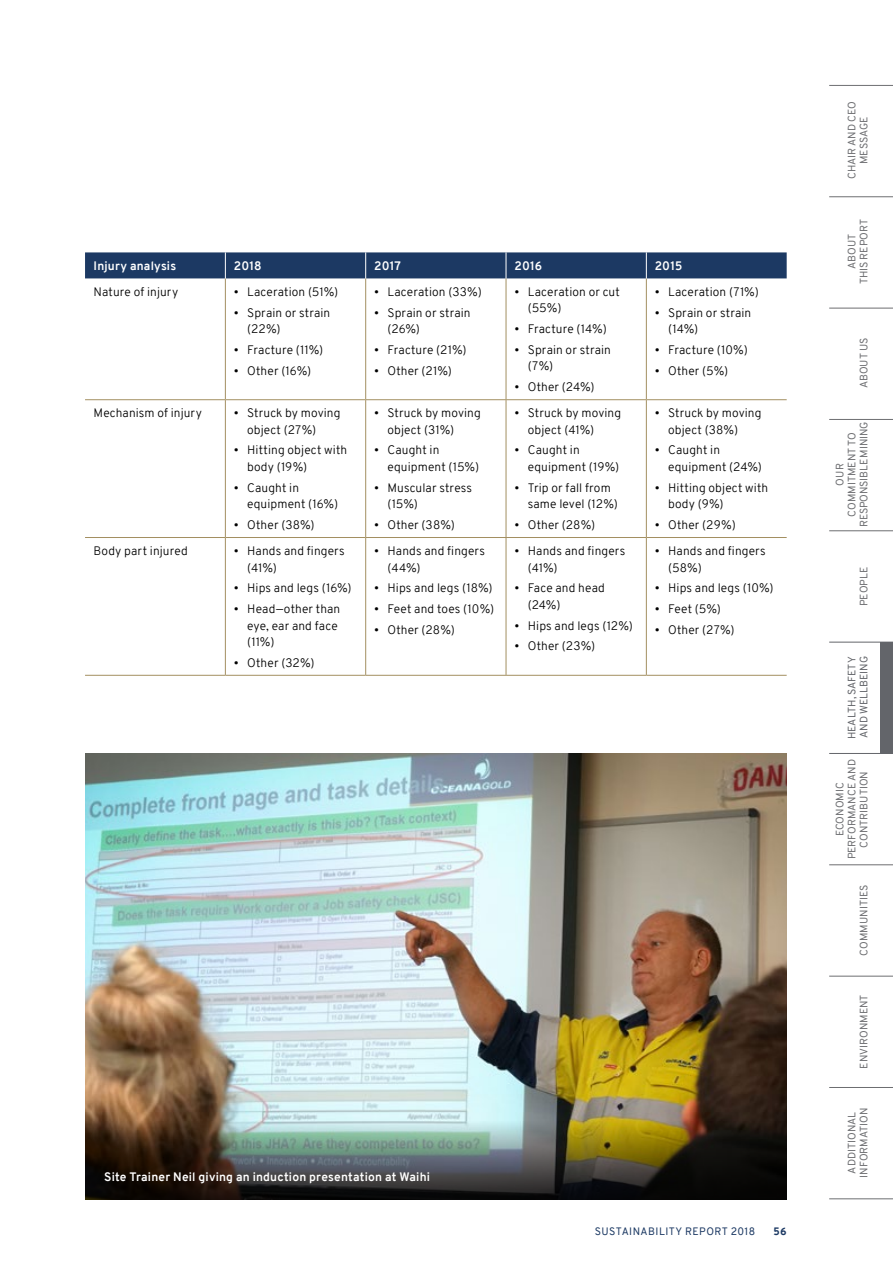
<style>
.page{position:relative;width:893px;height:1263px;background:#fff}
.page>*{position:absolute;margin:0;border:0;box-sizing:border-box;transform-origin:0 0}
.P_Body_Copy{font:300 12px/16.5px "Overpass";letter-spacing:.01em;color:#000}
.P_Caption{font:700 12px "Overpass";letter-spacing:.015em;color:#fff}
.H5_Table_heading_1{font:700 12px "Overpass";letter-spacing:.015em;color:#fff}
.t1{font:10.5px/12px "Overpass";color:#6d6e71;text-align:center}
.t2{font:10.5px/12px "Overpass";letter-spacing:.005em;color:#63656a}
.t3{font:10.5px "Overpass";letter-spacing:.04em;color:#1c3963}
.t4{font:800 10.5px "Overpass";color:#1c3963}
</style>
<div class="page">
<img style="left:85px;top:754px;width:702px;height:360px">
<img style="left:85px;top:1114px;width:702px;height:85px">
<hr style="left:85px;top:399px;width:140px;height:1px;background:#a38f61">
<hr style="left:225px;top:399px;width:141px;height:1px;background:#a38f61">
<hr style="left:366px;top:399px;width:140px;height:1px;background:#a38f61">
<hr style="left:506px;top:399px;width:140px;height:1px;background:#a38f61">
<hr style="left:646px;top:399px;width:141px;height:1px;background:#a38f61">
<hr style="left:85px;top:537px;width:140px;height:1px;background:#a38f61">
<hr style="left:225px;top:537px;width:141px;height:1px;background:#a38f61">
<hr style="left:366px;top:537px;width:140px;height:1px;background:#a38f61">
<hr style="left:506px;top:537px;width:140px;height:1px;background:#a38f61">
<hr style="left:646px;top:537px;width:141px;height:1px;background:#a38f61">
<hr style="left:85px;top:675px;width:140px;height:1px;background:#a38f61">
<hr style="left:225px;top:675px;width:141px;height:1px;background:#a38f61">
<hr style="left:366px;top:675px;width:140px;height:1px;background:#a38f61">
<hr style="left:506px;top:675px;width:140px;height:1px;background:#a38f61">
<hr style="left:646px;top:675px;width:141px;height:1px;background:#a38f61">
<hr style="left:225px;top:278px;width:1px;height:121px;background:#a38f61">
<hr style="left:365px;top:278px;width:1px;height:121px;background:#a38f61">
<hr style="left:506px;top:278px;width:1px;height:121px;background:#a38f61">
<hr style="left:646px;top:278px;width:1px;height:121px;background:#a38f61">
<hr style="left:225px;top:400px;width:1px;height:137px;background:#a38f61">
<hr style="left:365px;top:400px;width:1px;height:137px;background:#a38f61">
<hr style="left:506px;top:400px;width:1px;height:137px;background:#a38f61">
<hr style="left:646px;top:400px;width:1px;height:137px;background:#a38f61">
<hr style="left:225px;top:538px;width:1px;height:137px;background:#a38f61">
<hr style="left:365px;top:538px;width:1px;height:137px;background:#a38f61">
<hr style="left:506px;top:538px;width:1px;height:137px;background:#a38f61">
<hr style="left:646px;top:538px;width:1px;height:137px;background:#a38f61">
<div style="left:85px;top:252px;width:702px;height:26px;background:#1c3963"></div>
<hr style="left:829px;top:85px;width:64px;height:1px;background:#6d6e71">
<hr style="left:829px;top:308px;width:64px;height:1px;background:#6d6e71">
<hr style="left:829px;top:530px;width:64px;height:1px;background:#6d6e71">
<hr style="left:829px;top:753px;width:64px;height:1px;background:#63656a">
<hr style="left:829px;top:976px;width:64px;height:1px;background:#6d6e71">
<hr style="left:829px;top:196px;width:64px;height:1px;background:#6d6e71">
<hr style="left:829px;top:419px;width:64px;height:1px;background:#6d6e71">
<hr style="left:829px;top:642px;width:64px;height:1px;background:#63656a">
<hr style="left:829px;top:864px;width:64px;height:1px;background:#6d6e71">
<hr style="left:829px;top:1087px;width:64px;height:1px;background:#6d6e71">
<hr style="left:829px;top:1198px;width:64px;height:1px;background:#6d6e71">
<div style="left:880px;top:642px;width:13px;height:111px;background:#63656a"></div>
<h5 class="H5_Table_heading_1" style="left:94px;top:257px;width:84px">Injury analysis</h5>
<h5 class="H5_Table_heading_1" style="left:234px;top:257px;width:29px">2018</h5>
<h5 class="H5_Table_heading_1" style="left:374px;top:257px;width:28px">2017</h5>
<h5 class="H5_Table_heading_1" style="left:514px;top:257px;width:29px">2016</h5>
<h5 class="H5_Table_heading_1" style="left:655px;top:257px;width:29px">2015</h5>
<p class="P_Body_Copy" style="left:94px;top:284px;width:86px">Nature of injury</p>
<p class="P_Body_Copy" style="left:234px;top:284px;width:106px">• Laceration (51%)</p>
<p class="P_Body_Copy" style="left:247px;top:304px;width:85px;text-indent:-13px">• Sprain or strain (22%)</p>
<p class="P_Body_Copy" style="left:234px;top:342px;width:91px">• Fracture (11%)</p>
<p class="P_Body_Copy" style="left:234px;top:362px;width:79px">• Other (16%)</p>
<p class="P_Body_Copy" style="left:374px;top:284px;width:109px">• Laceration (33%)</p>
<p class="P_Body_Copy" style="left:387px;top:304px;width:85px;text-indent:-13px">• Sprain or strain (26%)</p>
<p class="P_Body_Copy" style="left:374px;top:342px;width:94px">• Fracture (21%)</p>
<p class="P_Body_Copy" style="left:374px;top:362px;width:79px">• Other (21%)</p>
<p class="P_Body_Copy" style="left:528px;top:284px;width:94px;text-indent:-13px">• Laceration or cut (55%)</p>
<p class="P_Body_Copy" style="left:514px;top:321px;width:94px">• Fracture (14%)</p>
<p class="P_Body_Copy" style="left:528px;top:342px;width:85px;text-indent:-13px">• Sprain or strain (7%)</p>
<p class="P_Body_Copy" style="left:514px;top:379px;width:82px">• Other (24%)</p>
<p class="P_Body_Copy" style="left:655px;top:284px;width:105px">• Laceration (71%)</p>
<p class="P_Body_Copy" style="left:668px;top:304px;width:85px;text-indent:-13px">• Sprain or strain (14%)</p>
<p class="P_Body_Copy" style="left:655px;top:342px;width:94px">• Fracture (10%)</p>
<p class="P_Body_Copy" style="left:655px;top:362px;width:75px">• Other (5%)</p>
<p class="P_Body_Copy" style="left:94px;top:405px;width:110px">Mechanism of injury</p>
<p class="P_Body_Copy" style="left:247px;top:405px;width:95px;text-indent:-13px">• Struck by moving object (27%)</p>
<p class="P_Body_Copy" style="left:247px;top:442px;width:102px;text-indent:-13px">• Hitting object with body (19%)</p>
<p class="P_Body_Copy" style="left:247px;top:479px;width:92px;text-indent:-13px">• Caught in equipment (16%)</p>
<p class="P_Body_Copy" style="left:234px;top:517px;width:82px">• Other (38%)</p>
<p class="P_Body_Copy" style="left:94px;top:543px;width:96px">Body part injured</p>
<p class="P_Body_Copy" style="left:247px;top:543px;width:99px;text-indent:-13px">• Hands and fingers (41%)</p>
<p class="P_Body_Copy" style="left:234px;top:580px;width:119px">• Hips and legs (16%)</p>
<p class="P_Body_Copy" style="left:247px;top:601px;width:95px;text-indent:-13px">• Head—other than eye, ear and face (11%)</p>
<p class="P_Body_Copy" style="left:234px;top:654px;width:82px">• Other (32%)</p>
<p class="P_Body_Copy" style="left:387px;top:405px;width:95px;text-indent:-13px">• Struck by moving object (31%)</p>
<p class="P_Body_Copy" style="left:387px;top:442px;width:93px;text-indent:-13px">• Caught in equipment (15%)</p>
<p class="P_Body_Copy" style="left:387px;top:479px;width:86px;text-indent:-13px">• Muscular stress (15%)</p>
<p class="P_Body_Copy" style="left:374px;top:517px;width:82px">• Other (38%)</p>
<p class="P_Body_Copy" style="left:387px;top:543px;width:99px;text-indent:-13px">• Hands and fingers (44%)</p>
<p class="P_Body_Copy" style="left:374px;top:580px;width:120px">• Hips and legs (18%)</p>
<p class="P_Body_Copy" style="left:374px;top:601px;width:121px">• Feet and toes (10%)</p>
<p class="P_Body_Copy" style="left:374px;top:621px;width:82px">• Other (28%)</p>
<p class="P_Body_Copy" style="left:528px;top:405px;width:95px;text-indent:-13px">• Struck by moving object (41%)</p>
<p class="P_Body_Copy" style="left:528px;top:442px;width:93px;text-indent:-13px">• Caught in equipment (19%)</p>
<p class="P_Body_Copy" style="left:528px;top:479px;width:92px;text-indent:-13px">• Trip or fall from same level (12%)</p>
<p class="P_Body_Copy" style="left:514px;top:517px;width:82px">• Other (28%)</p>
<p class="P_Body_Copy" style="left:528px;top:543px;width:99px;text-indent:-13px">• Hands and fingers (41%)</p>
<p class="P_Body_Copy" style="left:528px;top:580px;width:79px;text-indent:-13px">• Face and head (24%)</p>
<p class="P_Body_Copy" style="left:514px;top:617px;width:120px">• Hips and legs (12%)</p>
<p class="P_Body_Copy" style="left:514px;top:638px;width:82px">• Other (23%)</p>
<p class="P_Body_Copy" style="left:668px;top:405px;width:95px;text-indent:-13px">• Struck by moving object (38%)</p>
<p class="P_Body_Copy" style="left:668px;top:442px;width:95px;text-indent:-13px">• Caught in equipment (24%)</p>
<p class="P_Body_Copy" style="left:668px;top:479px;width:102px;text-indent:-13px">• Hitting object with body (9%)</p>
<p class="P_Body_Copy" style="left:655px;top:517px;width:82px">• Other (29%)</p>
<p class="P_Body_Copy" style="left:668px;top:543px;width:99px;text-indent:-13px">• Hands and fingers (58%)</p>
<p class="P_Body_Copy" style="left:655px;top:580px;width:120px">• Hips and legs (10%)</p>
<p class="P_Body_Copy" style="left:655px;top:601px;width:68px">• Feet (5%)</p>
<p class="P_Body_Copy" style="left:655px;top:621px;width:81px">• Other (27%)</p>
<p class="P_Caption" style="left:104px;top:1168px;width:327px">Site Trainer Neil giving an induction presentation at Waihi</p>
<p class="t3" style="left:595px;top:1224px;width:162px">SUSTAINABILITY REPORT 2018</p>
<p class="t4" style="left:774px;top:1224px;width:15px">56</p>
<p class="t1" style="left:846px;top:179px;width:79px;rotate:-90deg">CHAIR AND CEO<br>MESSAGE</p>
<p class="t1" style="left:846px;top:284px;width:67px;rotate:-90deg">ABOUT<br>THIS REPORT</p>
<p class="t1" style="left:858px;top:388px;width:52px;rotate:-90deg">ABOUT US</p>
<p class="t1" style="left:834px;top:527px;width:107px;rotate:-90deg">OUR<br>COMMITMENT TO<br>RESPONSIBLE MINING</p>
<p class="t1" style="left:858px;top:606px;width:41px;rotate:-90deg">PEOPLE</p>
<p class="t2" style="left:846px;top:739px;width:85px;rotate:-90deg">HEALTH, SAFETY<br>AND WELLBEING</p>
<p class="t1" style="left:834px;top:859px;width:102px;rotate:-90deg">ECONOMIC<br>PERFORMANCE AND<br>CONTRIBUTION</p>
<p class="t1" style="left:858px;top:956px;width:73px;rotate:-90deg">COMMUNITIES</p>
<p class="t1" style="left:858px;top:1069px;width:76px;rotate:-90deg">ENVIRONMENT</p>
<p class="t1" style="left:846px;top:1178px;width:72px;rotate:-90deg">ADDITIONAL<br>INFORMATION</p>
</div>
